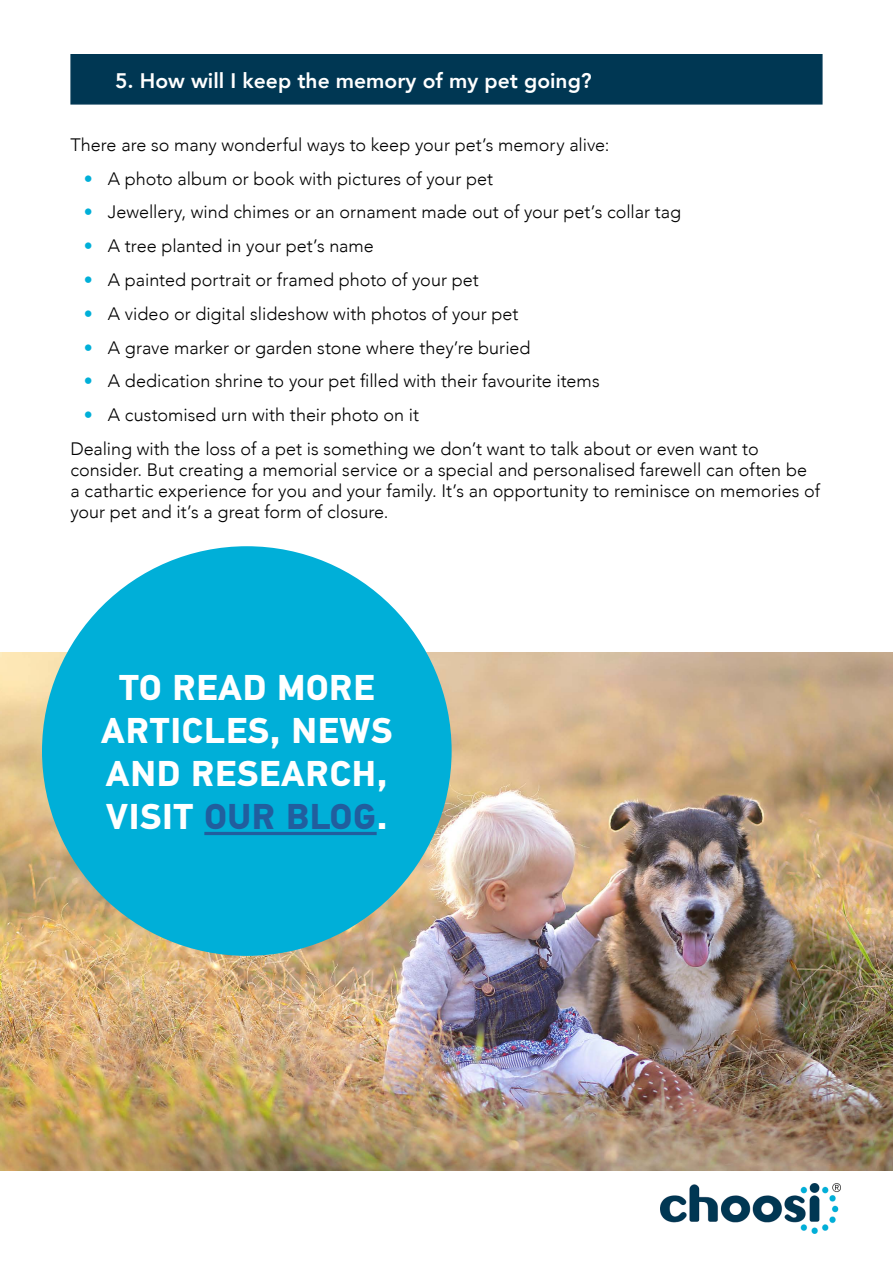
<style>
.page{position:relative;width:893px;height:1263px;background:#fff}
.page>*{position:absolute;margin:0;border:0;box-sizing:border-box;transform-origin:0 0}
.t1{font:700 36px/43.2px "PF Din Text Pro";letter-spacing:.02em;color:#fff;text-align:center}
.t2{font:800 21px "Avenir";color:#fff}
.t3{font:300 18px/21px "Avenir";color:#000}
.s1{color:#00afd8}
.s2{color:#215e9e}
</style>
<div class="page">
<img style="left:660px;top:1184px;width:181px;height:49px">
<img style="left:0;top:653px;width:893px;height:517px">
<div style="left:42px;top:546px;width:410px;height:410px;background:#00afd8;border-radius:50%"></div>
<hr style="left:204px;top:832px;width:173px;height:3px;background:#215e9e">
<div style="left:70px;top:54px;width:752px;height:51px;background:#003753;border:2px solid #003753"></div>
<p class="t2" style="left:115px;top:64px;width:478px">5. How will I keep the memory of my pet going?</p>
<p class="t3" style="left:70px;top:134px;width:541px">There are so many wonderful ways to keep your pet’s memory alive:</p>
<p class="t3" style="left:84px;top:168px;width:411px"><span class="s1">•</span> A photo album or book with pictures of your pet</p>
<p class="t3" style="left:84px;top:202px;width:599px"><span class="s1">•</span> Jewellery, wind chimes or an ornament made out of your pet’s collar tag</p>
<p class="t3" style="left:84px;top:236px;width:291px"><span class="s1">•</span> A tree planted in your pet’s name</p>
<p class="t3" style="left:84px;top:269px;width:396px"><span class="s1">•</span> A painted portrait or framed photo of your pet</p>
<p class="t3" style="left:84px;top:303px;width:436px"><span class="s1">•</span> A video or digital slideshow with photos of your pet</p>
<p class="t3" style="left:84px;top:337px;width:448px"><span class="s1">•</span> A grave marker or garden stone where they’re buried</p>
<p class="t3" style="left:84px;top:371px;width:517px"><span class="s1">•</span> A dedication shrine to your pet filled with their favourite items</p>
<p class="t3" style="left:70px;top:398px;width:690px;line-height:33.8px;text-indent:14px"><span class="s1">•</span> A customised urn with their photo on it<br>Dealing with the loss of a pet is something we don’t want to talk about or even want to</p>
<p class="t3" style="left:70px;top:459px;width:751px">consider. But creating a memorial service or a special and personalised farewell can often be a cathartic experience for you and your family. It’s an opportunity to reminisce on memories of your pet and it’s a great form of closure.</p>
<h1 class="t1" style="left:101px;top:667px;width:293px">TO READ MORE<br>ARTICLES, NEWS<br>AND RESEARCH,<br>VISIT <span class="s2">OUR BLOG</span>.</h1>
</div>
